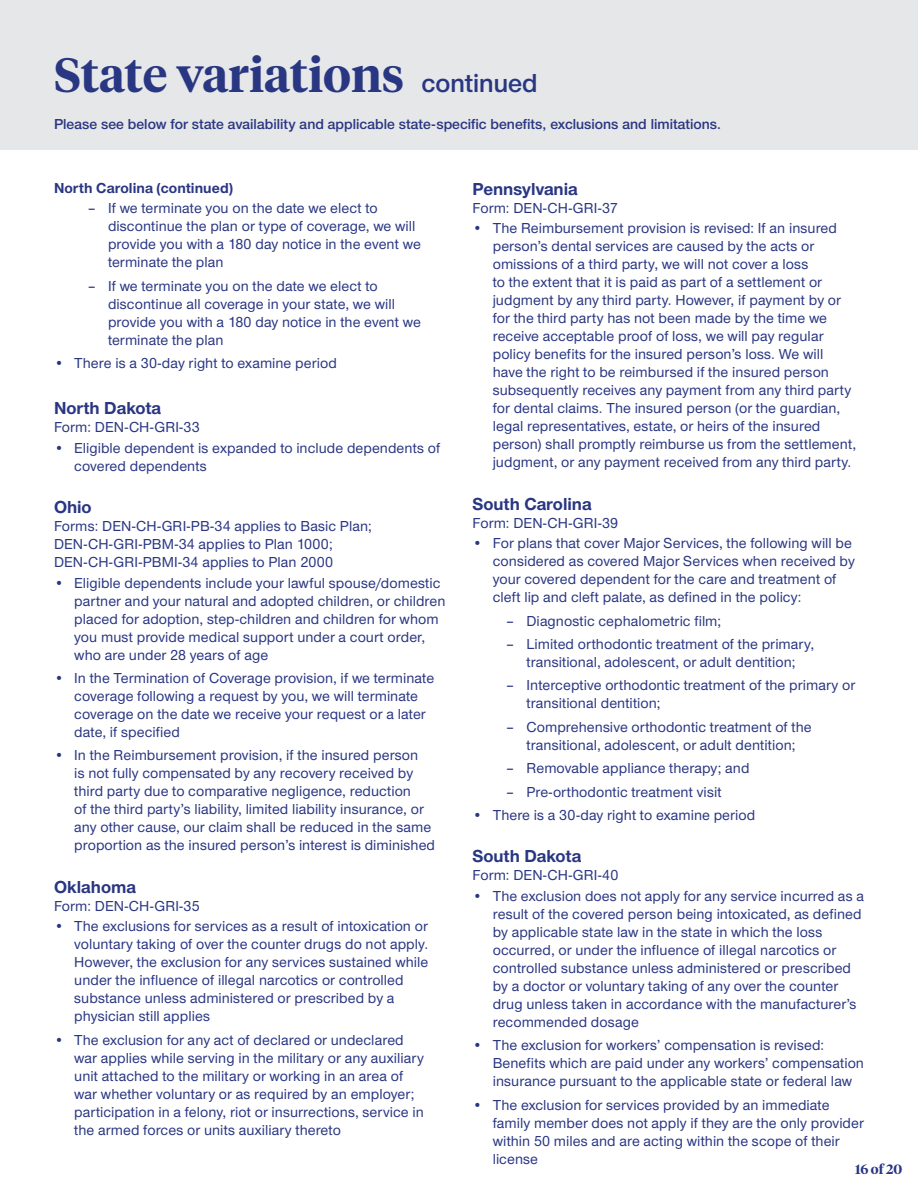
<style>
.page{position:relative;width:918px;height:1188px;background:#fff}
.page>*{position:absolute;margin:0;border:0;box-sizing:border-box;transform-origin:0 0}
.t1{font:600 48px "UHC Serif Headline";color:#293682}
.t2{font:600 27px "UHC Sans";color:#293682}
.t3{font:700 18px "UHC Sans";color:#293682}
.t4{font:500 15px/18px "UHC Sans";letter-spacing:.005em;color:#293682}
.t5{font:600 15px "UHC Sans";color:#293682}
.t6{font:700 15px "UHC Sans";letter-spacing:.005em;color:#293682}
.t7{font:600 13.5px "UHC Serif Headline";color:#293682}
</style>
<div class="page">
<div style="left:0;top:0;width:918px;height:150px;background:#e6e7e8"></div>
<h1 class="t1" style="left:54px;top:42px;width:352px">State variations</h1>
<p class="t5" style="left:54px;top:114px;width:669px">Please see below for state availability and applicable state-specific benefits, exclusions and limitations.</p>
<h2 class="t2" style="left:422px;top:65px;width:118px">continued</h2>
<p class="t6" style="left:54px;top:177px;width:181px">North Carolina (continued)</p>
<p class="t4" style="left:108px;top:199px;width:314px;text-indent:-20px">‒ If we terminate you on the date we elect to discontinue the plan or type of coverage, we will provide you with a 180 day notice in the event we terminate the plan</p>
<p class="t4" style="left:108px;top:276px;width:314px;text-indent:-20px">‒ If we terminate you on the date we elect to discontinue all coverage in your state, we will provide you with a 180 day notice in the event we terminate the plan</p>
<p class="t4" style="left:54px;top:353px;width:284px">• There is a 30-day right to examine period</p>
<p class="t3" style="left:54px;top:396px;width:108px">North Dakota</p>
<p class="t4" style="left:54px;top:417px;width:147px">Form: DEN-CH-GRI-33</p>
<p class="t4" style="left:74px;top:438px;width:368px;text-indent:-20px">• Eligible dependent is expanded to include dependents of covered dependents</p>
<p class="t3" style="left:54px;top:495px;width:39px">Ohio</p>
<p class="t4" style="left:54px;top:516px;width:319px">Forms: DEN-CH-GRI-PB-34 applies to Basic Plan;<br>DEN-CH-GRI-PBM-34 applies to Plan 1000;<br>DEN-CH-GRI-PBMI-34 applies to Plan 2000</p>
<p class="t4" style="left:74px;top:573px;width:373px;text-indent:-20px">• Eligible dependents include your lawful spouse/domestic partner and your natural and adopted children, or children placed for adoption, step-children and children for whom you must provide medical support under a court order, who are under 28 years of age</p>
<p class="t4" style="left:74px;top:668px;width:361px;text-indent:-20px">• In the Termination of Coverage provision, if we terminate coverage following a request by you, we will terminate coverage on the date we receive your request or a later date, if specified</p>
<p class="t4" style="left:74px;top:746px;width:362px;text-indent:-20px">• In the Reimbursement provision, if the insured person<br>is not fully compensated by any recovery received by third party due to comparative negligence, reduction<br>of the third party’s liability, limited liability insurance, or any other cause, our claim shall be reduced in the same proportion as the insured person’s interest is diminished</p>
<p class="t3" style="left:54px;top:875px;width:83px">Oklahoma</p>
<p class="t4" style="left:54px;top:896px;width:147px">Form: DEN-CH-GRI-35</p>
<p class="t4" style="left:74px;top:917px;width:356px;text-indent:-20px">• The exclusions for services as a result of intoxication or voluntary taking of over the counter drugs do not apply.<br>However, the exclusion for any services sustained while under the influence of illegal narcotics or controlled substance unless administered or prescribed by a physician still applies</p>
<p class="t4" style="left:74px;top:1030px;width:351px;text-indent:-20px">• The exclusion for any act of declared or undeclared war applies while serving in the military or any auxiliary unit attached to the military or working in an area of war whether voluntary or as required by an employer; participation in a felony, riot or insurrections, service in the armed forces or units auxiliary thereto</p>
<p class="t3" style="left:472px;top:176px;width:107px">Pennsylvania</p>
<p class="t4" style="left:472px;top:198px;width:147px">Form: DEN-CH-GRI-37</p>
<p class="t4" style="left:493px;top:219px;width:365px;text-indent:-20px">• The Reimbursement provision is revised: If an insured person’s dental services are caused by the acts or omissions of a third party, we will not cover a loss<br>to the extent that it is paid as part of a settlement or judgment by any third party. However, if payment by or for the third party has not been made by the time we receive acceptable proof of loss, we will pay regular policy benefits for the insured person’s loss. We will have the right to be reimbursed if the insured person subsequently receives any payment from any third party for dental claims. The insured person (or the guardian, legal representatives, estate, or heirs of the insured person) shall promptly reimburse us from the settlement, judgment, or any payment received from any third party.</p>
<p class="t3" style="left:472px;top:491px;width:120px">South Carolina</p>
<p class="t4" style="left:472px;top:513px;width:147px">Form: DEN-CH-GRI-39</p>
<p class="t4" style="left:493px;top:534px;width:364px;text-indent:-20px">• For plans that cover Major Services, the following will be considered as covered Major Services when received by your covered dependent for the care and treatment of cleft lip and cleft palate, as defined in the policy:</p>
<p class="t4" style="left:506px;top:608px;width:309px;line-height:23.4px">‒ Diagnostic cephalometric film;<br>‒ Limited orthodontic treatment of the primary,</p>
<p class="t4" style="left:506px;top:650px;width:351px;line-height:23.4px;text-indent:20px">transitional, adolescent, or adult dentition;<br>‒ Interceptive orthodontic treatment of the primary or</p>
<p class="t4" style="left:506px;top:691px;width:307px;line-height:23.4px;text-indent:20px">transitional dentition;<br>‒ Comprehensive orthodontic treatment of the</p>
<p class="t4" style="left:506px;top:733px;width:291px;line-height:23.4px;text-indent:20px">transitional, adolescent, or adult dentition; ‒ Removable appliance therapy; and<br>‒ Pre-orthodontic treatment visit</p>
<p class="t4" style="left:472px;top:805px;width:284px">• There is a 30-day right to examine period</p>
<p class="t3" style="left:472px;top:844px;width:110px">South Dakota</p>
<p class="t4" style="left:472px;top:866px;width:147px">Form: DEN-CH-GRI-40</p>
<p class="t4" style="left:493px;top:886px;width:373px;text-indent:-20px">• The exclusion does not apply for any service incurred as a result of the covered person being intoxicated, as defined by applicable state law in the state in which the loss occurred, or under the influence of illegal narcotics or controlled substance unless administered or prescribed by a doctor or voluntary taking of any over the counter drug unless taken in accordance with the manufacturer’s recommended dosage</p>
<p class="t4" style="left:493px;top:1036px;width:373px;text-indent:-20px">• The exclusion for workers’ compensation is revised:<br>Benefits which are paid under any workers’ compensation insurance pursuant to the applicable state or federal law</p>
<p class="t4" style="left:493px;top:1095px;width:373px;text-indent:-20px">• The exclusion for services provided by an immediate family member does not apply if they are the only provider within 50 miles and are acting within the scope of their license</p>
<p class="t7" style="left:855px;top:1160px;width:49px">16 of 20</p>
</div>
